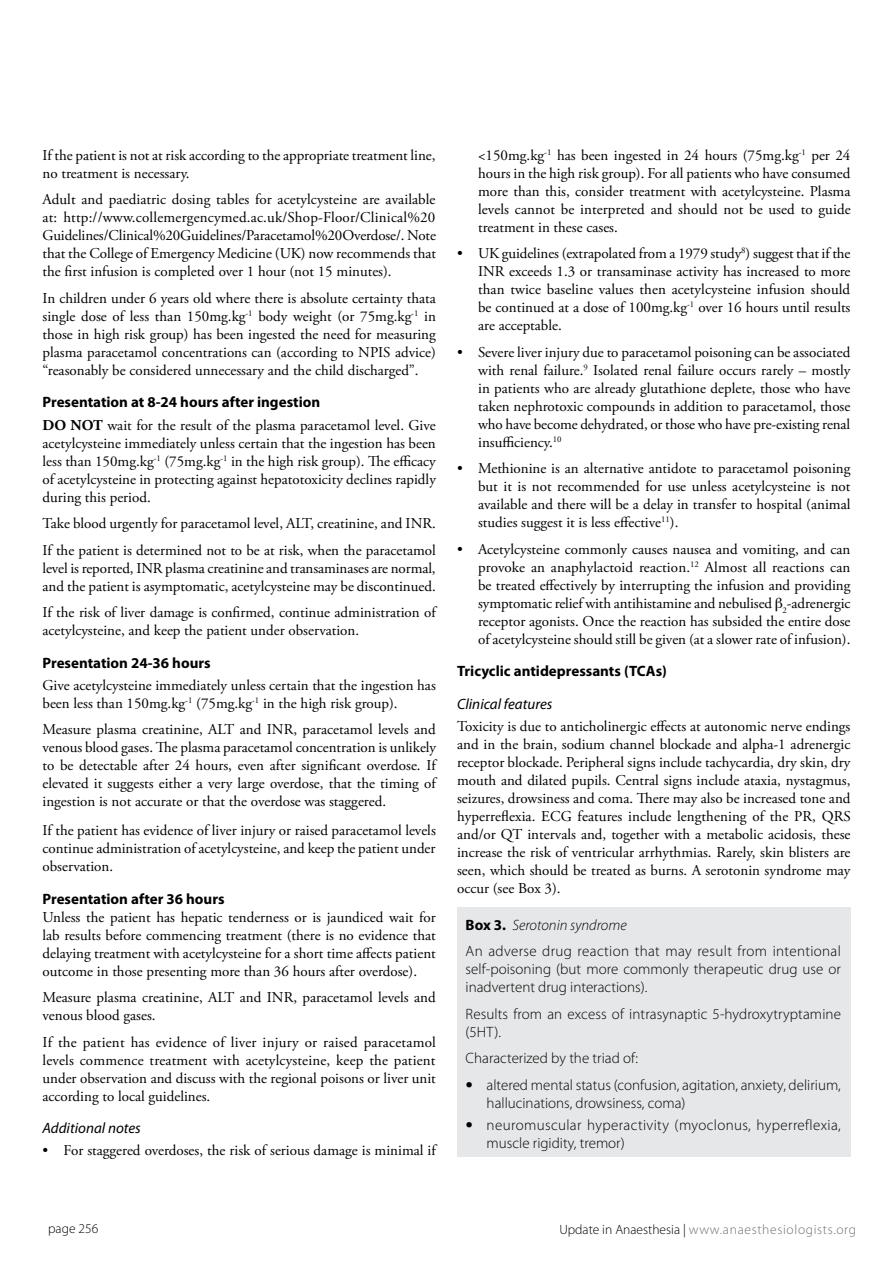
<style>
.page{position:relative;width:893px;height:1263px;background:#fff}
.page>*{position:absolute;margin:0;border:0;box-sizing:border-box;transform-origin:0 0}
.t1{font:15px/18px "Adobe Garamond Pro";color:#000;text-align:justify}
.t2{font:300 15px/18px "Myriad Pro";letter-spacing:.005em;color:#000}
.t3{font:300 15px/26.5px "Myriad Pro";letter-spacing:.025em;color:#000}
.t4{font:700 15px "Myriad Pro";color:#000}
.t5{font:italic 15px "Myriad Pro";color:#000}
.t6{font:300 13.5px "Myriad Pro";letter-spacing:.05em;color:#6d6e71}
.t7{font:300 13.5px "Myriad Pro";color:#000}
.s1{font-weight:700}
.s2{font-style:italic}
.s3{font-family:"Helvetica Neue";font-weight:400}
.s4{color:#000}
</style>
<div class="page">
<div style="left:457px;top:907px;width:393px;height:250px;background:#e6e7e8"></div>
<p class="t1" style="left:43px;top:146px;width:394px">If the patient is not at risk according to the appropriate treatment line, no treatment is necessary.</p>
<p class="t1" style="left:43px;top:191px;width:395px">Adult and paediatric dosing tables for acetylcysteine are available at: http://www.collemergencymed.ac.uk/Shop-Floor/Clinical%20<br>Guidelines/Clinical%20Guidelines/Paracetamol%20Overdose/. Note that the College of Emergency Medicine (UK) now recommends that the first infusion is completed over 1 hour (not 15 minutes).</p>
<p class="t1" style="left:43px;top:289px;width:395px">In children under 6 years old where there is absolute certainty thata single dose of less than 150mg.kg<sup>-1</sup> body weight (or 75mg.kg<sup>-1</sup> in those in high risk group) has been ingested the need for measuring plasma paracetamol concentrations can (according to NPIS advice) “reasonably be considered unnecessary and the child discharged”.</p>
<p class="t4" style="left:43px;top:392px;width:279px">Presentation at 8-24 hours after ingestion</p>
<p class="t1" style="left:43px;top:416px;width:395px"><span class="s1">DO NOT</span> wait for the result of the plasma paracetamol level. Give acetylcysteine immediately unless certain that the ingestion has been less than 150mg.kg<sup>-1</sup> (75mg.kg<sup>-1</sup> in the high risk group). The efficacy of acetylcysteine in protecting against hepatotoxicity declines rapidly during this period.</p>
<p class="t1" style="left:43px;top:511px;width:395px;line-height:26.5px">Take blood urgently for paracetamol level, ALT, creatinine, and INR.<br>If the patient is determined not to be at risk, when the paracetamol</p>
<p class="t1" style="left:43px;top:559px;width:395px">level is reported, INR plasma creatinine and transaminases are normal, and the patient is asymptomatic, acetylcysteine may be discontinued.</p>
<p class="t1" style="left:43px;top:604px;width:395px">If the risk of liver damage is confirmed, continue administration of acetylcysteine, and keep the patient under observation.</p>
<p class="t4" style="left:43px;top:653px;width:170px">Presentation 24-36 hours</p>
<p class="t1" style="left:43px;top:677px;width:395px">Give acetylcysteine immediately unless certain that the ingestion has been less than 150mg.kg<sup>-1</sup> (75mg.kg<sup>-1</sup> in the high risk group).</p>
<p class="t1" style="left:43px;top:721px;width:395px">Measure plasma creatinine, ALT and INR, paracetamol levels and venous blood gases. The plasma paracetamol concentration is unlikely to be detectable after 24 hours, even after significant overdose. If elevated it suggests either a very large overdose, that the timing of ingestion is not accurate or that the overdose was staggered.</p>
<p class="t1" style="left:43px;top:822px;width:395px">If the patient has evidence of liver injury or raised paracetamol levels continue administration of acetylcysteine, and keep the patient under observation.</p>
<p class="t4" style="left:43px;top:889px;width:184px">Presentation after 36 hours</p>
<p class="t1" style="left:43px;top:908px;width:395px">Unless the patient has hepatic tenderness or is jaundiced wait for lab results before commencing treatment (there is no evidence that delaying treatment with acetylcysteine for a short time affects patient outcome in those presenting more than 36 hours after overdose).</p>
<p class="t1" style="left:43px;top:989px;width:395px">Measure plasma creatinine, ALT and INR, paracetamol levels and venous blood gases.</p>
<p class="t1" style="left:43px;top:1033px;width:395px">If the patient has evidence of liver injury or raised paracetamol levels commence treatment with acetylcysteine, keep the patient under observation and discuss with the regional poisons or liver unit according to local guidelines.</p>
<p class="t5" style="left:43px;top:1119px;width:100px">Additional notes</p>
<p class="t1" style="left:43px;top:1142px;width:395px">• For staggered overdoses, the risk of serious damage is minimal if</p>
<p class="t1" style="left:478px;top:146px;width:374px">&lt;150mg.kg<sup>-1</sup> has been ingested in 24 hours (75mg.kg<sup>-1</sup> per 24 hours in the high risk group). For all patients who have consumed more than this, consider treatment with acetylcysteine. Plasma levels cannot be interpreted and should not be used to guide treatment in these cases.</p>
<p class="t1" style="left:478px;top:245px;width:374px;text-indent:-21px">• UK guidelines (extrapolated from a 1979 study<sup>8</sup>) suggest that if the INR exceeds 1.3 or transaminase activity has increased to more than twice baseline values then acetylcysteine infusion should be continued at a dose of 100mg.kg<sup>-1</sup> over 16 hours until results are acceptable.</p>
<p class="t1" style="left:478px;top:343px;width:374px;text-indent:-21px">• Severe liver injury due to paracetamol poisoning can be associated with renal failure.<sup>9</sup> Isolated renal failure occurs rarely – mostly in patients who are already glutathione deplete, those who have taken nephrotoxic compounds in addition to paracetamol, those who have become dehydrated, or those who have pre-existing renal insufficiency.<sup>10</sup></p>
<p class="t1" style="left:478px;top:460px;width:374px;text-indent:-21px">• Methionine is an alternative antidote to paracetamol poisoning but it is not recommended for use unless acetylcysteine is not available and there will be a delay in transfer to hospital (animal studies suggest it is less effective<sup>11</sup>).</p>
<p class="t1" style="left:478px;top:540px;width:374px;text-indent:-21px">• Acetylcysteine commonly causes nausea and vomiting, and can provoke an anaphylactoid reaction.<sup>12</sup> Almost all reactions can be treated effectively by interrupting the infusion and providing symptomatic relief with antihistamine and nebulised <sub>2</sub>-adrenergic receptor agonists. Once the reaction has subsided the entire dose of acetylcysteine should still be given (at a slower rate of infusion).</p>
<p class="t4" style="left:457px;top:661px;width:211px">Tricyclic antidepressants (TCAs)</p>
<p class="t5" style="left:457px;top:695px;width:97px">Clinical features</p>
<p class="t1" style="left:457px;top:718px;width:395px">Toxicity is due to anticholinergic effects at autonomic nerve endings and in the brain, sodium channel blockade and alpha-1 adrenergic receptor blockade. Peripheral signs include tachycardia, dry skin, dry mouth and dilated pupils. Central signs include ataxia, nystagmus, seizures, drowsiness and coma. There may also be increased tone and hyperreflexia. ECG features include lengthening of the PR, QRS and/or QT intervals and, together with a metabolic acidosis, these increase the risk of ventricular arrhythmias. Rarely, skin blisters are seen, which should be treated as burns. A serotonin syndrome may occur (see Box 3).</p>
<p class="t3" style="left:466px;top:911px;width:377px"><span class="s1">Box 3.</span> <span class="s2">Serotonin syndrome<br></span>An adverse drug reaction that may result from intentional</p>
<p class="t2" style="left:466px;top:960px;width:377px">self-poisoning (but more commonly therapeutic drug use or inadvertent drug interactions).</p>
<p class="t2" style="left:466px;top:1005px;width:377px">Results from an excess of intrasynaptic 5-hydroxytryptamine (5HT).</p>
<p class="t2" style="left:466px;top:1049px;width:174px">Characterized by the triad of:</p>
<p class="t2" style="left:487px;top:1076px;width:356px;text-indent:-21px"><span class="s3">•</span> altered mental status (confusion, agitation, anxiety, delirium, hallucinations, drowsiness, coma)</p>
<p class="t3" style="left:487px;top:1116px;width:356px;line-height:18px;text-indent:-21px"><span class="s3">•</span> neuromuscular hyperactivity (myoclonus, hyperreflexia, muscle rigidity, tremor)</p>
<p class="t7" style="left:48px;top:1221px;width:52px">page 256</p>
<p class="t6" style="left:559px;top:1221px;width:298px"><span class="s4">Update in Anaesthesia |</span> www.anaesthesiologists.org</p>
</div>
